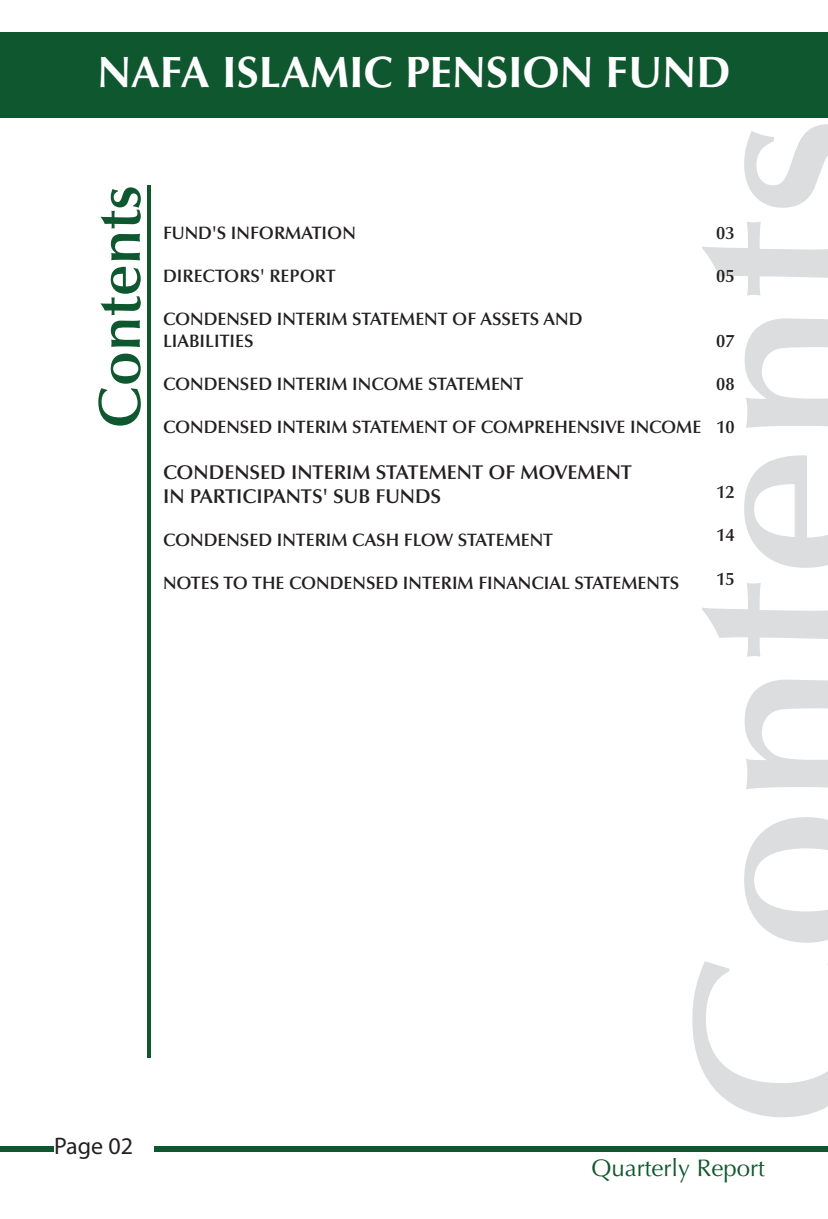
<style>
.page{position:relative;width:828px;height:1219px;background:#fff}
.page>*{position:absolute;margin:0;border:0;box-sizing:border-box;transform-origin:0 0}
.t1{font:600 250.2px "Optima LT Std";color:#dcddde}
.t2{font:600 60px "Optima LT Std";color:#0f572e}
.t3{font:700 44px "Optima LT Std";color:#fff}
.t4{font:24px "Optima LT Std";color:#0f572e}
.t5{font:24px "Myriad Pro";color:#231f20}
.t6{font:600 20px/24px "Optima LT Std";color:#231f20}
.t7{font:600 18px/21.6px "Optima LT Std";color:#231f20}
</style>
<div class="page">
<div style="left:0;top:32px;width:828px;height:85px;background:#0f572e"></div>
<div style="left:0;top:1146px;width:828px;height:5px;background:#0f572e"></div>
<div style="left:54px;top:1134px;width:99px;height:29px;background:#fff"></div>
<hr style="left:147px;top:185px;width:4px;height:873px;background:#0f572e">
<h3 class="t3" style="left:97px;top:46px;width:635px">NAFA ISLAMIC PENSION FUND</h3>
<h2 class="t2" style="left:85px;top:429px;width:245px;rotate:-90deg">Contents</h2>
<h3 class="t5" style="left:54px;top:1131px;width:80px">Page 02</h3>
<h1 class="t1" style="left:636px;top:1130px;width:1016px;rotate:-90deg">Contents</h1>
<p class="t7" style="left:163px;top:222px;width:194px">FUND'S INFORMATION</p>
<p class="t7" style="left:163px;top:265px;width:174px">DIRECTORS' REPORT</p>
<p class="t7" style="left:163px;top:309px;width:421px">CONDENSED INTERIM STATEMENT OF ASSETS AND<br>LIABILITIES</p>
<p class="t7" style="left:163px;top:373px;width:362px">CONDENSED INTERIM INCOME STATEMENT</p>
<p class="t7" style="left:163px;top:417px;width:539px">CONDENSED INTERIM STATEMENT OF COMPREHENSIVE INCOME</p>
<p class="t6" style="left:163px;top:460px;width:470px">CONDENSED INTERIM STATEMENT OF MOVEMENT<br>IN PARTICIPANTS' SUB FUNDS</p>
<p class="t7" style="left:163px;top:529px;width:391px">CONDENSED INTERIM CASH FLOW STATEMENT</p>
<p class="t7" style="left:163px;top:573px;width:518px">NOTES TO THE CONDENSED INTERIM FINANCIAL STATEMENTS</p>
<p class="t7" style="left:716px;top:222px;width:20px">03</p>
<p class="t7" style="left:716px;top:265px;width:20px">05</p>
<p class="t7" style="left:716px;top:330px;width:20px">07</p>
<p class="t7" style="left:716px;top:373px;width:20px">08</p>
<p class="t7" style="left:716px;top:417px;width:20px">10</p>
<p class="t7" style="left:716px;top:481px;width:20px">12</p>
<p class="t7" style="left:716px;top:525px;width:20px">14</p>
<p class="t7" style="left:716px;top:568px;width:20px">15</p>
<h3 class="t4" style="left:591px;top:1153px;width:175px">Quarterly Report</h3>
</div>
